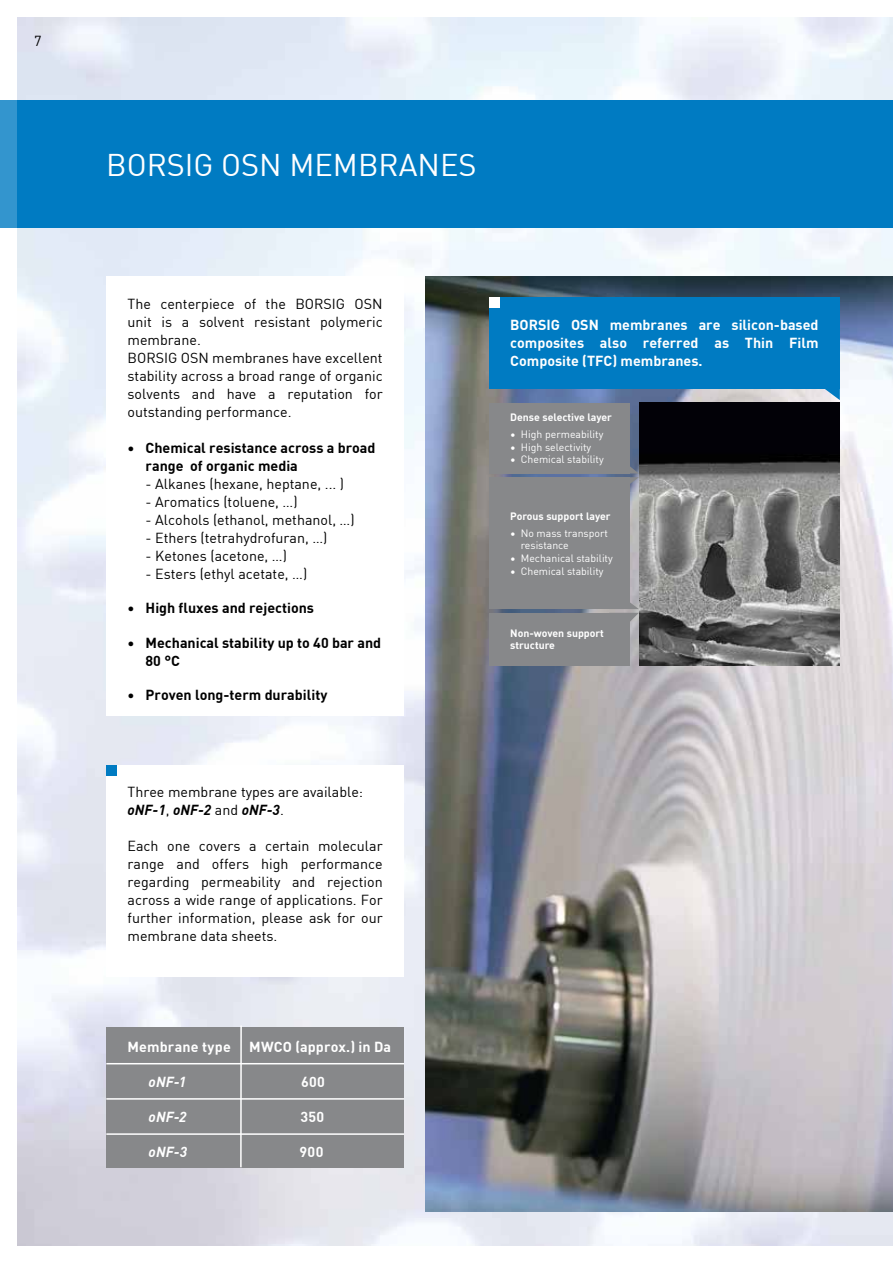
<style>
.page{position:relative;width:893px;height:1263px;background:#fff}
.page>*{position:absolute;margin:0;border:0;box-sizing:border-box;transform-origin:0 0}
.t1{font:30.75px "DIN Pro";color:#fff}
.t2{font:14.25px/18px "DIN Pro";color:#000}
.t3{font:700 14.25px/18px "DIN Pro";color:#000}
.t4{font:700 14.25px/18px "DIN Pro";color:#fff;text-align:justify}
.t5{font:italic 700 14.25px "DIN Pro";letter-spacing:.01em;color:#fff}
.t6{font:10.5px/12.6px "DIN Pro";color:#fff}
.t7{font:700 10.5px/12.6px "DIN Pro";color:#fff}
.s1{font-weight:700;font-style:italic}
</style>
<div class="page">
<img style="left:17px;top:17px;width:876px;height:1229px">
<img style="left:425px;top:276px;width:468px;height:936px">
<div style="left:0;top:100px;width:17px;height:127px;background:#3395ce"></div>
<div style="left:489px;top:298px;width:351px;height:91px;background:#007bc2"></div>
<div style="left:106px;top:276px;width:298px;height:439px;background:#fff"></div>
<img style="left:639px;top:403px;width:201px;height:262px">
<div style="left:489px;top:403px;width:140px;height:70px;background:#87888a"></div>
<div style="left:489px;top:477px;width:140px;height:132px;background:#87888a"></div>
<div style="left:489px;top:613px;width:140px;height:52px;background:#87888a"></div>
<svg style="left:609px;top:450px;width:30px;height:49px"></svg>
<svg style="left:609px;top:587px;width:30px;height:55px"></svg>
<div style="left:106px;top:765px;width:298px;height:211px;background:#fff"></div>
<div style="left:106px;top:765px;width:11px;height:10px;background:#007bc2"></div>
<svg style="left:810px;top:389px;width:30px;height:11px"></svg>
<div style="left:489px;top:298px;width:11px;height:10px;background:#fff"></div>
<div style="left:106px;top:1027px;width:298px;height:140px;background:#87888a"></div>
<hr style="left:106px;top:1063px;width:298px;height:1px;background:#fff">
<hr style="left:106px;top:1098px;width:298px;height:2px;background:#fff">
<hr style="left:106px;top:1133px;width:298px;height:2px;background:#fff">
<hr style="left:240px;top:1025px;width:2px;height:142px;background:#fff">
<div style="left:17px;top:100px;width:876px;height:127px;background:#007bc2"></div>
<p class="t2" style="left:34px;top:31px;width:9px">7</p>
<h1 class="t1" style="left:106px;top:142px;width:372px">BORSIG OSN MEMBRANES</h1>
<p class="t2" style="left:128px;top:293px;width:257px">The centerpiece of the BORSIG OSN unit is a solvent resistant polymeric membrane.<br>BORSIG OSN membranes have excellent stability across a broad range of organic solvents and have a reputation for outstanding performance.</p>
<p class="t3" style="left:146px;top:437px;width:231px;text-indent:-18px">• Chemical resistance across a broad range of organic media</p>
<p class="t2" style="left:146px;top:473px;width:200px">- Alkanes (hexane, heptane, ... )</p>
<p class="t2" style="left:146px;top:491px;width:154px">- Aromatics (toluene, …)</p>
<p class="t2" style="left:146px;top:509px;width:211px">- Alcohols (ethanol, methanol, …)</p>
<p class="t2" style="left:146px;top:527px;width:183px">- Ethers (tetrahydrofuran, …)</p>
<p class="t2" style="left:146px;top:545px;width:143px">- Ketones (acetone, …)</p>
<p class="t2" style="left:146px;top:563px;width:163px">- Esters (ethyl acetate, …)</p>
<p class="t3" style="left:128px;top:598px;width:188px">• High fluxes and rejections</p>
<p class="t3" style="left:146px;top:632px;width:237px;text-indent:-18px">• Mechanical stability up to 40 bar and<br>80 °C</p>
<p class="t3" style="left:128px;top:685px;width:201px">• Proven long-term durability</p>
<p class="t2" style="left:128px;top:782px;width:237px">Three membrane types are available: <span class="s1">oNF-1</span>, <span class="s1">oNF-2</span> and <span class="s1">oNF-3</span>.</p>
<p class="t2" style="left:128px;top:836px;width:257px;text-align:justify">Each one covers a certain molecular range and offers high performance regarding permeability and rejection across a wide range of applications. For further information, please ask for our membrane data sheets.</p>
<p class="t4" style="left:128px;top:1037px;width:105px">Membrane type</p>
<p class="t4" style="left:249px;top:1037px;width:144px">MWCO (approx.) in Da</p>
<p class="t5" style="left:149px;top:1071px;width:39px">oNF-1</p>
<p class="t4" style="left:301px;top:1072px;width:25px">600</p>
<p class="t5" style="left:149px;top:1106px;width:40px">oNF-2</p>
<p class="t4" style="left:301px;top:1107px;width:25px">350</p>
<p class="t5" style="left:149px;top:1141px;width:40px">oNF-3</p>
<p class="t4" style="left:300px;top:1142px;width:25px">900</p>
<p class="t4" style="left:510px;top:315px;width:310px">BORSIG OSN membranes are silicon-based composites also referred as Thin Film Composite (TFC) membranes.</p>
<p class="t7" style="left:510px;top:410px;width:103px">Dense selective layer</p>
<p class="t6" style="left:510px;top:427px;width:95px">• High permeability</p>
<p class="t6" style="left:510px;top:440px;width:82px">• High selectivity</p>
<p class="t6" style="left:510px;top:453px;width:95px">• Chemical stability</p>
<p class="t7" style="left:510px;top:509px;width:102px">Porous support layer</p>
<p class="t6" style="left:521px;top:526px;width:89px;text-indent:-10px">• No mass transport resistance</p>
<p class="t6" style="left:510px;top:551px;width:104px">• Mechanical stability</p>
<p class="t6" style="left:510px;top:564px;width:95px">• Chemical stability</p>
<p class="t7" style="left:510px;top:626px;width:95px">Non-woven support structure</p>
</div>
